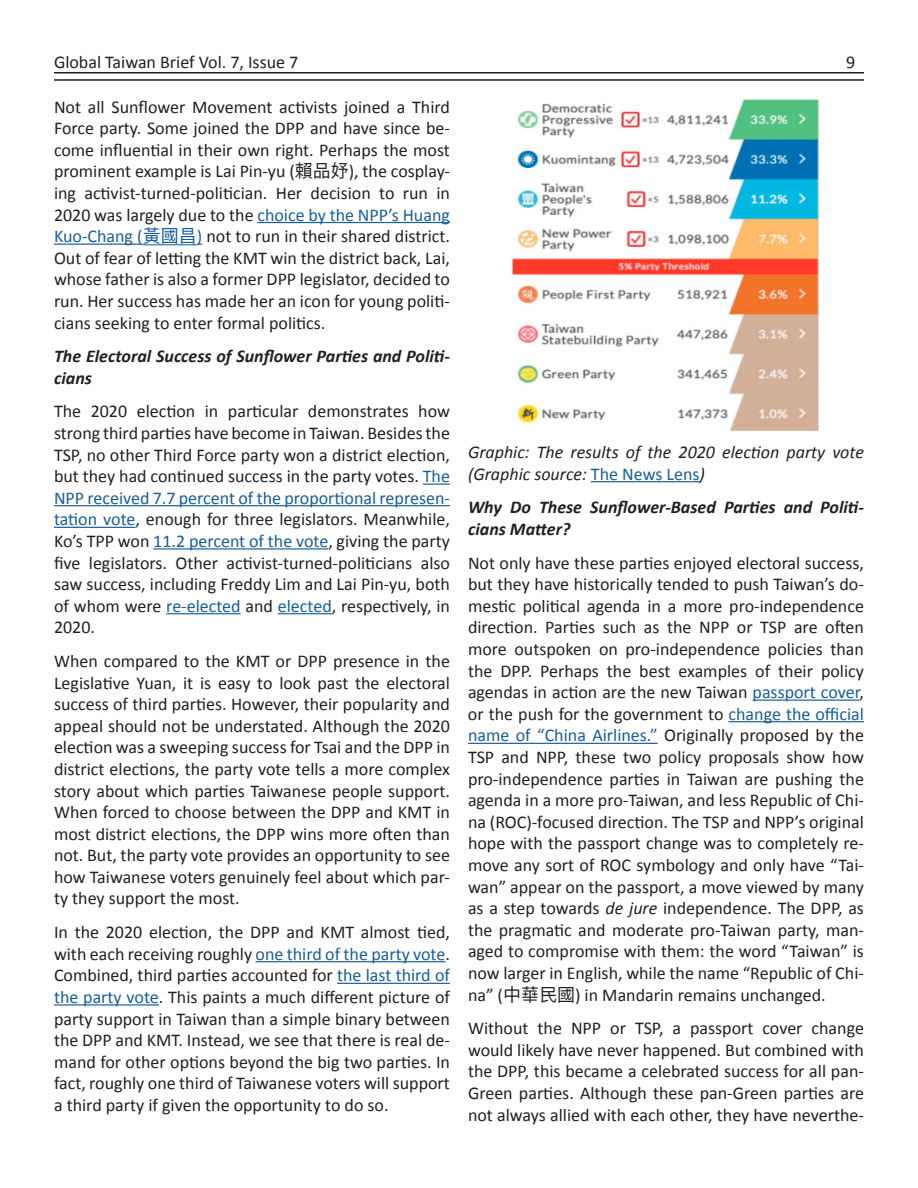
<style>
.page{position:relative;width:918px;height:1188px;background:#fff}
.page>*{position:absolute;margin:0;border:0;box-sizing:border-box;transform-origin:0 0}
.t1{font:18px/21.6px "Calibri";color:#231f20;text-align:justify}
.t2{font:italic 700 18px/21.6px "Calibri";color:#231f20}
.t3{font:italic 18px/21.6px "Calibri";color:#231f20}
.s1{font-family:"Ping Fang TC"}
.s2{color:#175d9e}
.s3{font-family:"Ping Fang TC";color:#175d9e}
.s4{font-style:normal;color:#175d9e}
.s5{font-style:italic}
</style>
<div class="page">
<hr style="left:54px;top:72px;width:810px;height:1px;background:#231f20">
<hr style="left:54px;top:79px;width:810px;height:2px;background:#231f20">
<hr style="left:257px;top:222px;width:193px;height:1px;background:#175d9e">
<hr style="left:54px;top:244px;width:89px;height:1px;background:#175d9e">
<hr style="left:143px;top:244px;width:54px;height:1px;background:#175d9e">
<svg style="left:423px;top:484px;width:27px;height:1px"></svg>
<hr style="left:54px;top:505px;width:396px;height:1px;background:#175d9e">
<hr style="left:54px;top:527px;width:81px;height:1px;background:#175d9e">
<hr style="left:153px;top:548px;width:175px;height:2px;background:#175d9e">
<hr style="left:166px;top:613px;width:75px;height:1px;background:#175d9e">
<hr style="left:278px;top:613px;width:54px;height:1px;background:#175d9e">
<hr style="left:256px;top:961px;width:189px;height:1px;background:#175d9e">
<hr style="left:337px;top:983px;width:113px;height:1px;background:#175d9e">
<hr style="left:54px;top:1004px;width:105px;height:2px;background:#175d9e">
<hr style="left:591px;top:481px;width:109px;height:1px;background:#175d9e">
<hr style="left:753px;top:700px;width:107px;height:1px;background:#175d9e">
<hr style="left:729px;top:721px;width:135px;height:1px;background:#175d9e">
<hr style="left:468px;top:743px;width:190px;height:1px;background:#175d9e">
<img style="left:512px;top:99px;width:307px;height:333px">
<p class="t1" style="left:54px;top:52px;width:246px">Global Taiwan Brief Vol. 7, Issue 7</p>
<p class="t1" style="left:846px;top:52px;width:11px">9</p>
<p class="t1" style="left:54px;top:95px;width:397px">Not all Sunflower Movement activists joined a Third Force party. Some joined the DPP and have since be&shy;come influential in their own right. Perhaps the most prominent example is Lai Pin-yu (<span class="s1">賴品妤</span>), the cosplay&shy;ing activist-turned-politician. Her decision to run in 2020 was largely due to the <span class="s2">choice by the NPP’s Huang Kuo-Chang (</span><span class="s3">黃國昌</span><span class="s2">)</span> not to run in their shared district.<br>Out of fear of letting the KMT win the district back, Lai, whose father is also a former DPP legislator, decided to run. Her success has made her an icon for young politi&shy;cians seeking to enter formal politics.</p>
<p class="t2" style="left:54px;top:344px;width:397px">The Electoral Success of Sunflower Parties and Politi&shy;cians</p>
<p class="t1" style="left:54px;top:400px;width:398px">The 2020 election in particular demonstrates how strong third parties have become in Taiwan. Besides the TSP, no other Third Force party won a district election, but they had continued success in the party votes. <span class="s2">The NPP received 7.7 percent of the proportional represen&shy;tation vote</span>, enough for three legislators. Meanwhile, Ko’s TPP won <span class="s2">11.2 percent of the vote</span>, giving the party five legislators. Other activist-turned-politicians also saw success, including Freddy Lim and Lai Pin-yu, both of whom were <span class="s2">re-elected</span> and <span class="s2">elected</span>, respectively, in 2020.</p>
<p class="t1" style="left:54px;top:649px;width:398px">When compared to the KMT or DPP presence in the Legislative Yuan, it is easy to look past the electoral success of third parties. However, their popularity and appeal should not be understated. Although the 2020 election was a sweeping success for Tsai and the DPP in district elections, the party vote tells a more complex story about which parties Taiwanese people support.<br>When forced to choose between the DPP and KMT in most district elections, the DPP wins more often than not. But, the party vote provides an opportunity to see how Taiwanese voters genuinely feel about which par&shy;ty they support the most.</p>
<p class="t1" style="left:54px;top:920px;width:398px">In the 2020 election, the DPP and KMT almost tied, with each receiving roughly <span class="s2">one third of the party vote</span>.<br>Combined, third parties accounted for <span class="s2">the last third of the party vote</span>. This paints a much different picture of party support in Taiwan than a simple binary between the DPP and KMT. Instead, we see that there is real de&shy;mand for other options beyond the big two parties. In fact, roughly one third of Taiwanese voters will support a third party if given the opportunity to do so.</p>
<p class="t3" style="left:468px;top:440px;width:398px">Graphic: The results of the 2020 election party vote (Graphic source: <span class="s4">The News Lens</span>)</p>
<p class="t2" style="left:468px;top:496px;width:397px">Why Do These Sunflower-Based Parties and Politi&shy;cians Matter?</p>
<p class="t1" style="left:468px;top:551px;width:398px">Not only have these parties enjoyed electoral success, but they have historically tended to push Taiwan’s do&shy;mestic political agenda in a more pro-independence direction. Parties such as the NPP or TSP are often more outspoken on pro-independence policies than the DPP. Perhaps the best examples of their policy agendas in action are the new Taiwan <span class="s2">passport cover</span>, or the push for the government to <span class="s2">change the official name of “China Airlines.”</span> Originally proposed by the TSP and NPP, these two policy proposals show how pro-independence parties in Taiwan are pushing the agenda in a more pro-Taiwan, and less Republic of Chi&shy;na (ROC)-focused direction. The TSP and NPP’s original hope with the passport change was to completely re&shy;move any sort of ROC symbology and only have “Tai&shy;wan” appear on the passport, a move viewed by many as a step towards <span class="s5">de jure</span> independence. The DPP, as the pragmatic and moderate pro-Taiwan party, man&shy;aged to compromise with them: the word “Taiwan” is now larger in English, while the name “Republic of Chi&shy;na” (<span class="s1">中華民國</span>) in Mandarin remains unchanged.</p>
<p class="t1" style="left:468px;top:1016px;width:398px">Without the NPP or TSP, a passport cover change would likely have never happened. But combined with the DPP, this became a celebrated success for all pan-Green parties. Although these pan-Green parties are not always allied with each other, they have neverthe-</p>
</div>
